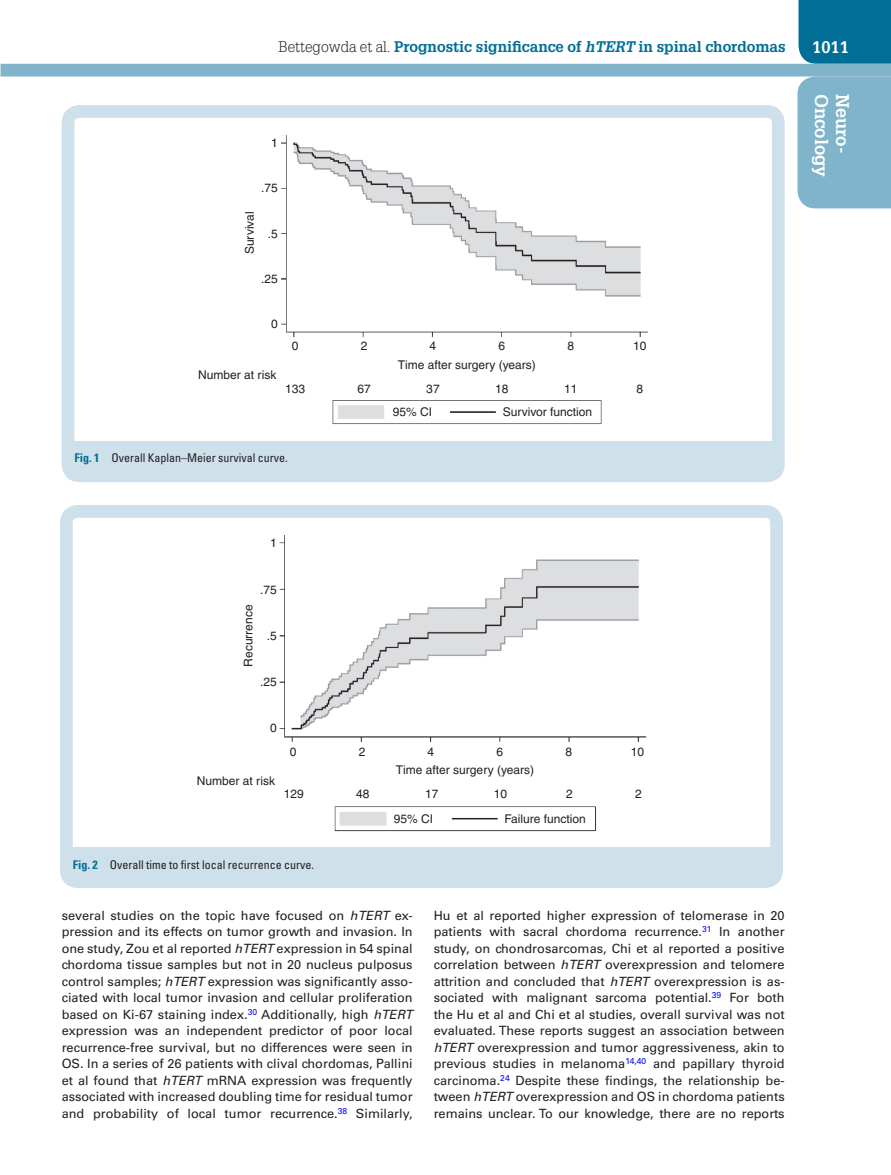
<style>
.page{position:relative;width:891px;height:1175px;background:#fff}
.page>*{position:absolute;margin:0;border:0;box-sizing:border-box;transform-origin:0 0}
.t1{font:700 18px "Glypha LT Std";color:#fff}
.t2{font:700 16.5px "Glypha LT Std";color:#fff}
.t3{font:700 15px "Glypha LT Std";color:#006e96}
.t4{font:12.75px/16.5px "Univers LT Std";color:#231f20;text-align:justify}
.t5{font:12px "Helvetica";color:#231f20}
.t6{font:condensed 12px "Univers LT Std";color:#231f20}
.s1{font-weight:300;color:#231f20}
.s2{font-style:italic}
.s3{font-weight:700;color:#006e96}
</style>
<div class="page">
<div style="left:799px;top:0;width:92px;height:64px;background:#006e96"></div>
<div style="left:1px;top:64px;width:890px;height:12px;background:#7fb4ca"></div>
<div style="left:797px;top:76px;width:94px;height:132px;background:#7fb4ca"></div>
<div style="left:65px;top:441px;width:716px;height:29px;background:#cee0ea"></div>
<img style="left:281px;top:135px;width:367px;height:290px">
<div style="left:62px;top:105px;width:723px;height:377px;border:13px solid #cee0ea;border-radius:12px"></div>
<div style="left:64px;top:847px;width:715px;height:29px;background:#cee0ea"></div>
<img style="left:279px;top:535px;width:367px;height:296px">
<div style="left:60px;top:505px;width:723px;height:383px;border:13px solid #cee0ea;border-radius:12px"></div>
<p class="t5" style="left:243px;top:254px;width:44px;rotate:-90deg">Survival</p>
<p class="t3" style="left:278px;top:37px;width:509px"><span class="s1">Bettegowda et al.</span> Prognostic significance of <span class="s2">hTERT</span> in spinal chordomas</p>
<p class="t2" style="left:812px;top:37px;width:38px">1011</p>
<h1 class="t1" style="left:833px;top:94px;width:85px;rotate:90deg">Oncology</h1>
<h1 class="t1" style="left:854px;top:94px;width:61px;rotate:90deg">Neuro-</h1>
<p class="t5" style="left:271px;top:136px;width:8px">1</p>
<p class="t5" style="left:261px;top:181px;width:18px">.75</p>
<p class="t5" style="left:268px;top:226px;width:12px">.5</p>
<p class="t5" style="left:261px;top:272px;width:18px">.25</p>
<p class="t5" style="left:271px;top:317px;width:8px">0</p>
<p class="t5" style="left:198px;top:368px;width:80px">Number at risk</p>
<p class="t5" style="left:292px;top:339px;width:8px">0</p>
<p class="t5" style="left:361px;top:339px;width:8px">2</p>
<p class="t5" style="left:430px;top:339px;width:8px">4</p>
<p class="t5" style="left:499px;top:339px;width:8px">6</p>
<p class="t5" style="left:567px;top:339px;width:8px">8</p>
<p class="t5" style="left:633px;top:339px;width:15px">10</p>
<p class="t5" style="left:285px;top:381px;width:22px">133</p>
<p class="t5" style="left:398px;top:357px;width:140px">Time after surgery (years)</p>
<p class="t5" style="left:357px;top:381px;width:15px">67</p>
<p class="t5" style="left:426px;top:381px;width:15px">37</p>
<p class="t5" style="left:495px;top:381px;width:15px">18</p>
<p class="t5" style="left:564px;top:381px;width:15px">11</p>
<p class="t5" style="left:636px;top:381px;width:8px">8</p>
<p class="t5" style="left:393px;top:405px;width:41px">95% CI</p>
<p class="t5" style="left:503px;top:405px;width:91px">Survivor function</p>
<p class="t6" style="left:74px;top:450px;width:215px"><span class="s3">Fig. 1</span> Overall Kaplan–Meier survival curve.</p>
<p class="t5" style="left:241px;top:666px;width:64px;rotate:-90deg">Recurrence</p>
<p class="t5" style="left:270px;top:536px;width:8px">1</p>
<p class="t5" style="left:260px;top:582px;width:18px">.75</p>
<p class="t5" style="left:267px;top:628px;width:12px">.5</p>
<p class="t5" style="left:260px;top:675px;width:18px">.25</p>
<p class="t5" style="left:270px;top:721px;width:8px">0</p>
<p class="t5" style="left:197px;top:773px;width:80px">Number at risk</p>
<p class="t5" style="left:290px;top:745px;width:8px">0</p>
<p class="t5" style="left:359px;top:745px;width:8px">2</p>
<p class="t5" style="left:428px;top:745px;width:8px">4</p>
<p class="t5" style="left:496px;top:745px;width:8px">6</p>
<p class="t5" style="left:565px;top:745px;width:8px">8</p>
<p class="t5" style="left:631px;top:745px;width:15px">10</p>
<p class="t5" style="left:284px;top:786px;width:22px">129</p>
<p class="t5" style="left:396px;top:763px;width:140px">Time after surgery (years)</p>
<p class="t5" style="left:356px;top:786px;width:15px">48</p>
<p class="t5" style="left:425px;top:786px;width:15px">17</p>
<p class="t5" style="left:494px;top:786px;width:15px">10</p>
<p class="t5" style="left:566px;top:786px;width:8px">2</p>
<p class="t5" style="left:635px;top:786px;width:8px">2</p>
<p class="t5" style="left:394px;top:811px;width:41px">95% CI</p>
<p class="t5" style="left:505px;top:811px;width:83px">Failure function</p>
<p class="t6" style="left:73px;top:857px;width:243px"><span class="s3">Fig. 2</span> Overall time to first local recurrence curve.</p>
<p class="t4" style="left:62px;top:907px;width:353px">several studies on the topic have focused on <span class="s2">hTERT</span> ex&shy;pression and its effects on tumor growth and invasion. In one study, Zou et al reported <span class="s2">hTERT</span> expression in 54 spinal chordoma tissue samples but not in 20 nucleus pulposus control samples; <span class="s2">hTERT</span> expression was significantly asso&shy;ciated with local tumor invasion and cellular proliferation based on Ki-67 staining index.<sup>30</sup> Additionally, high <span class="s2">hTERT </span>expression was an independent predictor of poor local recurrence-free survival, but no differences were seen in OS. In a series of 26 patients with clival chordomas, Pallini et al found that <span class="s2">hTERT</span> mRNA expression was frequently associated with increased doubling time for residual tumor and probability of local tumor recurrence.<sup>38</sup> Similarly,</p>
<p class="t4" style="left:434px;top:907px;width:353px">Hu et al reported higher expression of telomerase in 20 patients with sacral chordoma recurrence.<sup>31</sup> In another study, on chondrosarcomas, Chi et al reported a positive correlation between <span class="s2">hTERT</span> overexpression and telomere attrition and concluded that <span class="s2">hTERT</span> overexpression is as&shy;sociated with malignant sarcoma potential.<sup>39</sup> For both the Hu et al and Chi et al studies, overall survival was not evaluated. These reports suggest an association between <span class="s2">hTERT</span> overexpression and tumor aggressiveness, akin to previous studies in melanoma<sup>14</sup><sup>,</sup><sup>40</sup> and papillary thyroid carcinoma.<sup>24</sup> Despite these findings, the relationship be&shy;tween <span class="s2">hTERT</span> overexpression and OS in chordoma patients remains unclear. To our knowledge, there are no reports</p>
</div>
